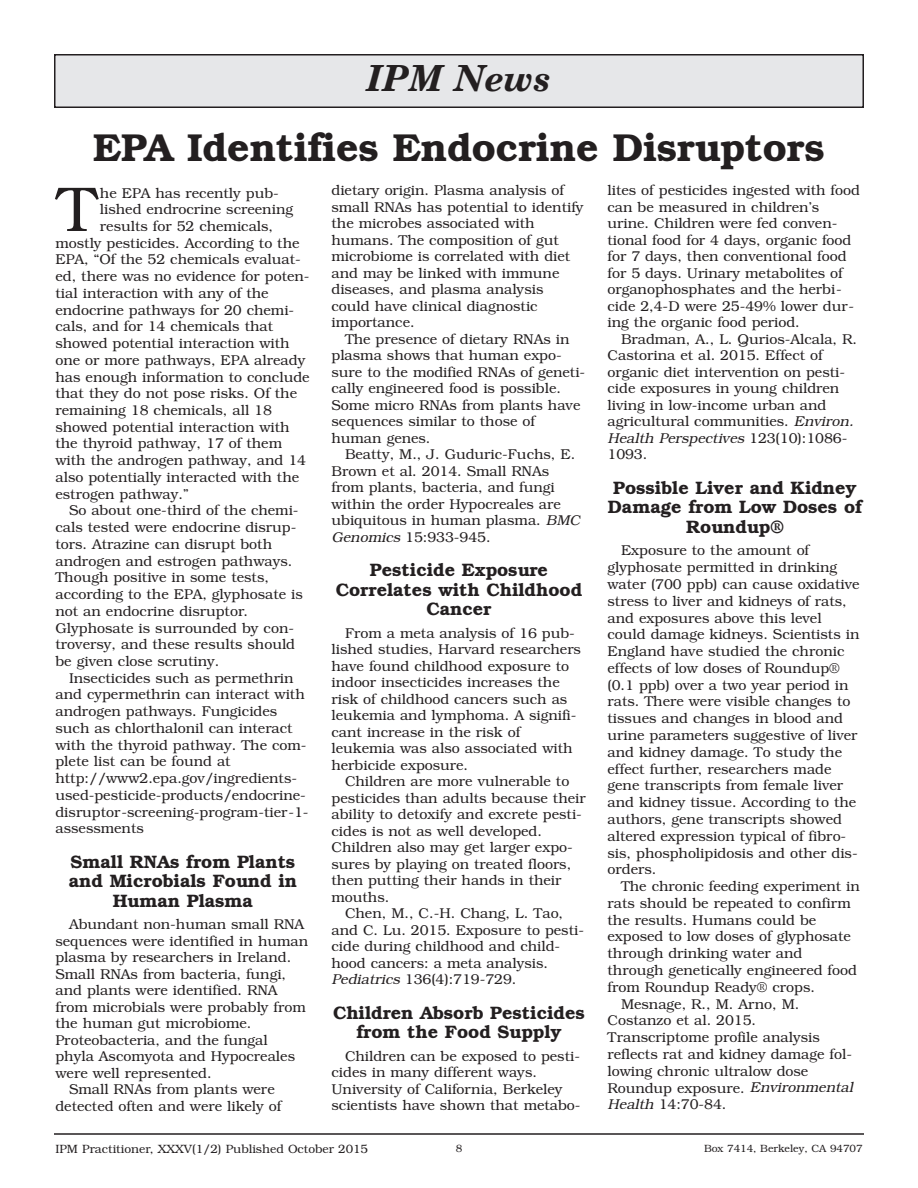
<style>
.page{position:relative;width:918px;height:1188px;background:#fff}
.page>*{position:absolute;margin:0;border:0;box-sizing:border-box;transform-origin:0 0}
.t1{font:300 63.3px "Bookman";color:#231f20}
.t2{font:600 39px "Bookman";letter-spacing:-.005em;color:#231f20}
.t3{font:italic 700 36px "New Century Schlbk";color:#231f20}
.t4{font:600 18px/19.5px "Bookman";color:#231f20;text-align:center}
.t5{font:300 14.25px/16.5px "Bookman";color:#231f20}
.t6{font:300 12px "Bookman";color:#231f20}
.t7{font:300 10.5px "Bookman";color:#231f20}
.s1{font-style:italic}
</style>
<div class="page">
<div style="left:55px;top:55px;width:808px;height:52px;background:#e6e7e9"></div>
<div style="left:54px;top:54px;width:810px;height:54px;border:2px solid #231f20"></div>
<hr style="left:54px;top:1133px;width:810px;height:2px;background:#231f20">
<h3 class="t3" style="left:367px;top:65px;width:186px">IPM News</h3>
<h2 class="t2" style="left:93px;top:125px;width:733px">EPA Identifies Endocrine Disruptors</h2>
<p class="t5" style="left:332px;top:182px;width:254px">dietary origin. Plasma analysis of small RNAs has potential to identify the microbes associated with humans. The composition of gut microbiome is correlated with diet and may be linked with immune diseases, and plasma analysis could have clinical diagnostic importance.</p>
<p class="t5" style="left:332px;top:330px;width:255px;text-indent:13px">The presence of dietary RNAs in plasma shows that human expo&shy;sure to the modified RNAs of geneti&shy;cally engineered food is possible.<br>Some micro RNAs from plants have sequences similar to those of human genes.</p>
<p class="t5" style="left:332px;top:446px;width:252px;text-indent:14px">Beatty, M., J. Guduric-Fuchs, E.<br>Brown et al. 2014. Small RNAs from plants, bacteria, and fungi within the order Hypocreales are ubiquitous in human plasma. <span class="s1">BMC<br>Genomics</span> 15:933-945.</p>
<p class="t4" style="left:336px;top:560px;width:248px">Pesticide Exposure<br>Correlates with Childhood<br>Cancer</p>
<p class="t5" style="left:332px;top:624px;width:251px;text-indent:13px">From a meta analysis of 16 pub&shy;lished studies, Harvard researchers have found childhood exposure to indoor insecticides increases the risk of childhood cancers such as leukemia and lymphoma. A signifi&shy;cant increase in the risk of leukemia was also associated with herbicide exposure.</p>
<p class="t5" style="left:345px;top:773px;width:226px">Children are more vulnerable to</p>
<p class="t5" style="left:332px;top:789px;width:256px">pesticides than adults because their</p>
<p class="t5" style="left:332px;top:806px;width:252px">ability to detoxify and excrete pesti-</p>
<p class="t5" style="left:332px;top:822px;width:212px">cides is not as well developed.</p>
<p class="t5" style="left:332px;top:839px;width:243px">Children also may get larger expo-</p>
<p class="t5" style="left:332px;top:855px;width:241px">sures by playing on treated floors,</p>
<p class="t5" style="left:332px;top:872px;width:231px">then putting their hands in their</p>
<p class="t5" style="left:332px;top:888px;width:59px">mouths.</p>
<p class="t5" style="left:345px;top:905px;width:220px">Chen, M., C.-H. Chang, L. Tao,</p>
<p class="t5" style="left:332px;top:921px;width:254px">and C. Lu. 2015. Exposure to pesti-</p>
<p class="t5" style="left:332px;top:938px;width:230px">cide during childhood and child-</p>
<p class="t5" style="left:332px;top:954px;width:218px">hood cancers: a meta analysis.</p>
<p class="t5" style="left:332px;top:971px;width:186px"><span class="s1">Pediatrics</span> 136(4):719-729.</p>
<p class="t4" style="left:333px;top:1003px;width:253px">Children Absorb Pesticides from the Food Supply</p>
<p class="t5" style="left:332px;top:1047px;width:251px;text-indent:13px">Children can be exposed to pesti&shy;cides in many different ways.<br>University of California, Berkeley scientists have shown that metabo-</p>
<p class="t5" style="left:608px;top:182px;width:254px">lites of pesticides ingested with food can be measured in children’s urine. Children were fed conven&shy;tional food for 4 days, organic food for 7 days, then conventional food for 5 days. Urinary metabolites of organophosphates and the herbi&shy;cide 2,4-D were 25-49% lower dur&shy;ing the organic food period.</p>
<p class="t5" style="left:608px;top:330px;width:251px;text-indent:13px">Bradman, A., L. Qurios-Alcala, R.<br>Castorina et al. 2015. Effect of organic diet intervention on pesti&shy;cide exposures in young children living in low-income urban and agricultural communities. <span class="s1">Environ.<br>Health Perspectives</span> 123(10):1086-<br>1093.</p>
<p class="t4" style="left:608px;top:478px;width:256px">Possible Liver and Kidney<br>Damage from Low Doses of<br>Roundup®</p>
<p class="t5" style="left:608px;top:542px;width:254px;text-indent:13px">Exposure to the amount of glyphosate permitted in drinking water (700 ppb) can cause oxidative stress to liver and kidneys of rats, and exposures above this level could damage kidneys. Scientists in<br>England have studied the chronic effects of low doses of Roundup® (0.1 ppb) over a two year period in rats. There were visible changes to tissues and changes in blood and urine parameters suggestive of liver and kidney damage. To study the effect further, researchers made gene transcripts from female liver and kidney tissue. According to the authors, gene transcripts showed altered expression typical of fibro&shy;sis, phospholipidosis and other dis&shy;orders.</p>
<p class="t5" style="left:621px;top:878px;width:240px">The chronic feeding experiment in</p>
<p class="t5" style="left:608px;top:895px;width:245px">rats should be repeated to confirm</p>
<p class="t5" style="left:608px;top:912px;width:210px">the results. Humans could be</p>
<p class="t5" style="left:608px;top:928px;width:245px">exposed to low doses of glyphosate</p>
<p class="t5" style="left:608px;top:945px;width:196px">through drinking water and</p>
<p class="t5" style="left:608px;top:962px;width:251px">through genetically engineered food</p>
<p class="t5" style="left:608px;top:979px;width:209px">from Roundup Ready® crops.</p>
<p class="t5" style="left:621px;top:995px;width:180px">Mesnage, R., M. Arno, M.</p>
<p class="t5" style="left:608px;top:1012px;width:150px">Costanzo et al. 2015.</p>
<p class="t5" style="left:608px;top:1029px;width:214px">Transcriptome profile analysis</p>
<p class="t5" style="left:608px;top:1046px;width:246px">reflects rat and kidney damage fol-</p>
<p class="t5" style="left:608px;top:1063px;width:202px">lowing chronic ultralow dose</p>
<p class="t5" style="left:608px;top:1079px;width:249px">Roundup exposure. <span class="s1">Environmental</span></p>
<p class="t5" style="left:608px;top:1096px;width:120px"><span class="s1">Health</span> 14:70-84.</p>
<h1 class="t1" style="left:57px;top:172px;width:41px">T</h1>
<p class="t5" style="left:100px;top:184px;width:180px">he EPA has recently pub-</p>
<p class="t5" style="left:100px;top:201px;width:195px">lished endrocrine screening</p>
<p class="t5" style="left:100px;top:218px;width:175px">results for 52 chemicals,</p>
<p class="t5" style="left:56px;top:235px;width:246px">mostly pesticides. According to the</p>
<p class="t5" style="left:56px;top:251px;width:247px">EPA, “Of the 52 chemicals evaluat-</p>
<p class="t5" style="left:56px;top:268px;width:256px">ed, there was no evidence for poten-</p>
<p class="t5" style="left:56px;top:285px;width:215px">tial interaction with any of the</p>
<p class="t5" style="left:56px;top:301px;width:240px">endocrine pathways for 20 chemi-</p>
<p class="t5" style="left:56px;top:318px;width:219px">cals, and for 14 chemicals that</p>
<p class="t5" style="left:56px;top:335px;width:236px">showed potential interaction with</p>
<p class="t5" style="left:56px;top:352px;width:251px">one or more pathways, EPA already</p>
<p class="t5" style="left:56px;top:368px;width:256px">has enough information to conclude</p>
<p class="t5" style="left:56px;top:385px;width:243px">that they do not pose risks. Of the</p>
<p class="t5" style="left:56px;top:402px;width:218px">remaining 18 chemicals, all 18</p>
<p class="t5" style="left:56px;top:419px;width:236px">showed potential interaction with</p>
<p class="t5" style="left:56px;top:435px;width:228px">the thyroid pathway, 17 of them</p>
<p class="t5" style="left:56px;top:452px;width:252px">with the androgen pathway, and 14</p>
<p class="t5" style="left:56px;top:469px;width:245px">also potentially interacted with the</p>
<p class="t5" style="left:56px;top:485px;width:135px">estrogen pathway.”</p>
<p class="t5" style="left:69px;top:502px;width:231px">So about one-third of the chemi-</p>
<p class="t5" style="left:56px;top:519px;width:242px">cals tested were endocrine disrup-</p>
<p class="t5" style="left:56px;top:536px;width:218px">tors. Atrazine can disrupt both</p>
<p class="t5" style="left:56px;top:552px;width:238px">androgen and estrogen pathways.</p>
<p class="t5" style="left:56px;top:569px;width:215px">Though positive in some tests,</p>
<p class="t5" style="left:56px;top:586px;width:249px">according to the EPA, glyphosate is</p>
<p class="t5" style="left:56px;top:603px;width:194px">not an endocrine disruptor.</p>
<p class="t5" style="left:56px;top:619px;width:240px">Glyphosate is surrounded by con-</p>
<p class="t5" style="left:56px;top:636px;width:241px">troversy, and these results should</p>
<p class="t5" style="left:56px;top:653px;width:166px">be given close scrutiny.</p>
<p class="t5" style="left:69px;top:670px;width:226px">Insecticides such as permethrin</p>
<p class="t5" style="left:56px;top:686px;width:251px">and cypermethrin can interact with</p>
<p class="t5" style="left:56px;top:703px;width:223px">androgen pathways. Fungicides</p>
<p class="t5" style="left:56px;top:720px;width:239px">such as chlorthalonil can interact</p>
<p class="t5" style="left:56px;top:736px;width:253px">with the thyroid pathway. The com-</p>
<p class="t5" style="left:56px;top:753px;width:177px">plete list can be found at</p>
<p class="t5" style="left:56px;top:770px;width:243px">http://www2.epa.gov/ingredients-</p>
<p class="t5" style="left:56px;top:787px;width:252px">used-pesticide-products/endocrine-</p>
<p class="t5" style="left:56px;top:803px;width:255px">disruptor-screening-program-tier-1-</p>
<p class="t5" style="left:56px;top:820px;width:90px">assessments</p>
<p class="t4" style="left:69px;top:852px;width:230px">Small RNAs from Plants and Microbials Found in<br>Human Plasma</p>
<p class="t5" style="left:69px;top:916px;width:237px">Abundant non-human small RNA</p>
<p class="t5" style="left:56px;top:932px;width:254px">sequences were identified in human</p>
<p class="t5" style="left:56px;top:949px;width:237px">plasma by researchers in Ireland.</p>
<p class="t5" style="left:56px;top:965px;width:232px">Small RNAs from bacteria, fungi,</p>
<p class="t5" style="left:56px;top:982px;width:224px">and plants were identified. RNA</p>
<p class="t5" style="left:56px;top:998px;width:252px">from microbials were probably from</p>
<p class="t5" style="left:56px;top:1015px;width:198px">the human gut microbiome.</p>
<p class="t5" style="left:56px;top:1031px;width:214px">Proteobacteria, and the fungal</p>
<p class="t5" style="left:56px;top:1048px;width:241px">phyla Ascomyota and Hypocreales</p>
<p class="t5" style="left:56px;top:1064px;width:158px">were well represented.</p>
<p class="t5" style="left:69px;top:1081px;width:207px">Small RNAs from plants were</p>
<p class="t5" style="left:56px;top:1097px;width:227px">detected often and were likely of</p>
<p class="t6" style="left:56px;top:1141px;width:314px">IPM Practitioner, XXXV(1/2) Published October 2015</p>
<p class="t7" style="left:456px;top:1142px;width:8px">8</p>
<p class="t7" style="left:704px;top:1142px;width:160px">Box 7414, Berkeley, CA 94707</p>
</div>
